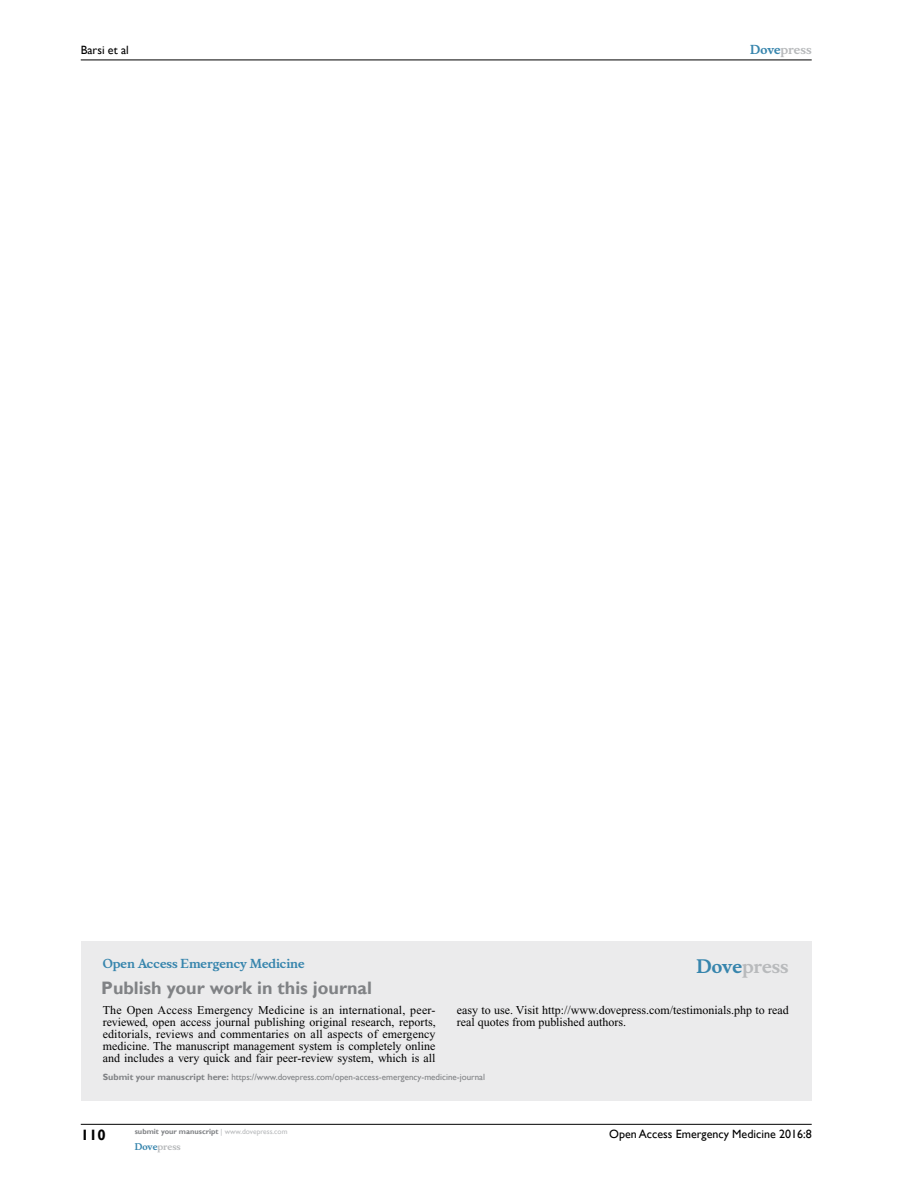
<style>
.page{position:relative;width:918px;height:1188px;background:#fff}
.page>*{position:absolute;margin:0;border:0;box-sizing:border-box;transform-origin:0 0}
.t1{font:700 18px "Gill Sans";color:#808285}
.t2{font:700 18px "Musee";color:#b8babc}
.t3{font:700 15px "Gill Sans";color:#000}
.t4{font:12px/12px "Times New Roman";color:#000;text-align:justify}
.t5{font:12px "Gill Sans";color:#000}
.t6{font:700 12px "Musee";color:#3785ad}
.t7{font:700 12px "Musee";color:#b8babc}
.t8{font:9px "Gill Sans";color:#808285}
.t9{font:700 9px "Musee";color:#b8babc}
.t10{font:700 7.5px "Gill Sans";color:#808285}
.s1{color:#3785ad}
.s2{font-weight:700}
.s3{font-weight:400;color:#b8babc}
</style>
<div class="page">
<div style="left:81px;top:941px;width:731px;height:160px;background:#ebebec"></div>
<hr style="left:81px;top:1124px;width:731px;height:1px;background:#000">
<hr style="left:81px;top:60px;width:731px;height:1px;background:#000">
<p class="t5" style="left:81px;top:43px;width:50px">Barsi et al</p>
<p class="t7" style="left:750px;top:43px;width:63px"><span class="s1">Dove</span>press</p>
<p class="t6" style="left:103px;top:956px;width:203px">Open Access Emergency Medicine</p>
<h1 class="t1" style="left:101px;top:977px;width:272px">Publish your work in this journal</h1>
<h1 class="t2" style="left:697px;top:955px;width:94px"><span class="s1">Dove</span>press</h1>
<p class="t4" style="left:103px;top:1004px;width:335px">The Open Access Emergency Medicine is an international, peer&shy;reviewed, open access journal publishing original research, reports, editorials, reviews and commentaries on all aspects of emergency medicine. The manuscript management system is completely online and includes a very quick and fair peer-review system, which is all</p>
<p class="t4" style="left:457px;top:1004px;width:333px">easy to use. Visit http://www.dovepress.com/testimonials.php to read real quotes from published authors.</p>
<p class="t8" style="left:103px;top:1072px;width:384px"><span class="s2">Submit your manuscript here:</span> https://www.dovepress.com/open-access-emergency-medicine-journal</p>
<p class="t3" style="left:81px;top:1126px;width:26px">110</p>
<p class="t10" style="left:135px;top:1127px;width:154px">submit your manuscript <span class="s3">| www.dovepress.com</span></p>
<p class="t9" style="left:135px;top:1141px;width:48px"><span class="s1">Dove</span>press</p>
<p class="t5" style="left:609px;top:1127px;width:204px">Open Access Emergency Medicine 2016:8</p>
</div>
